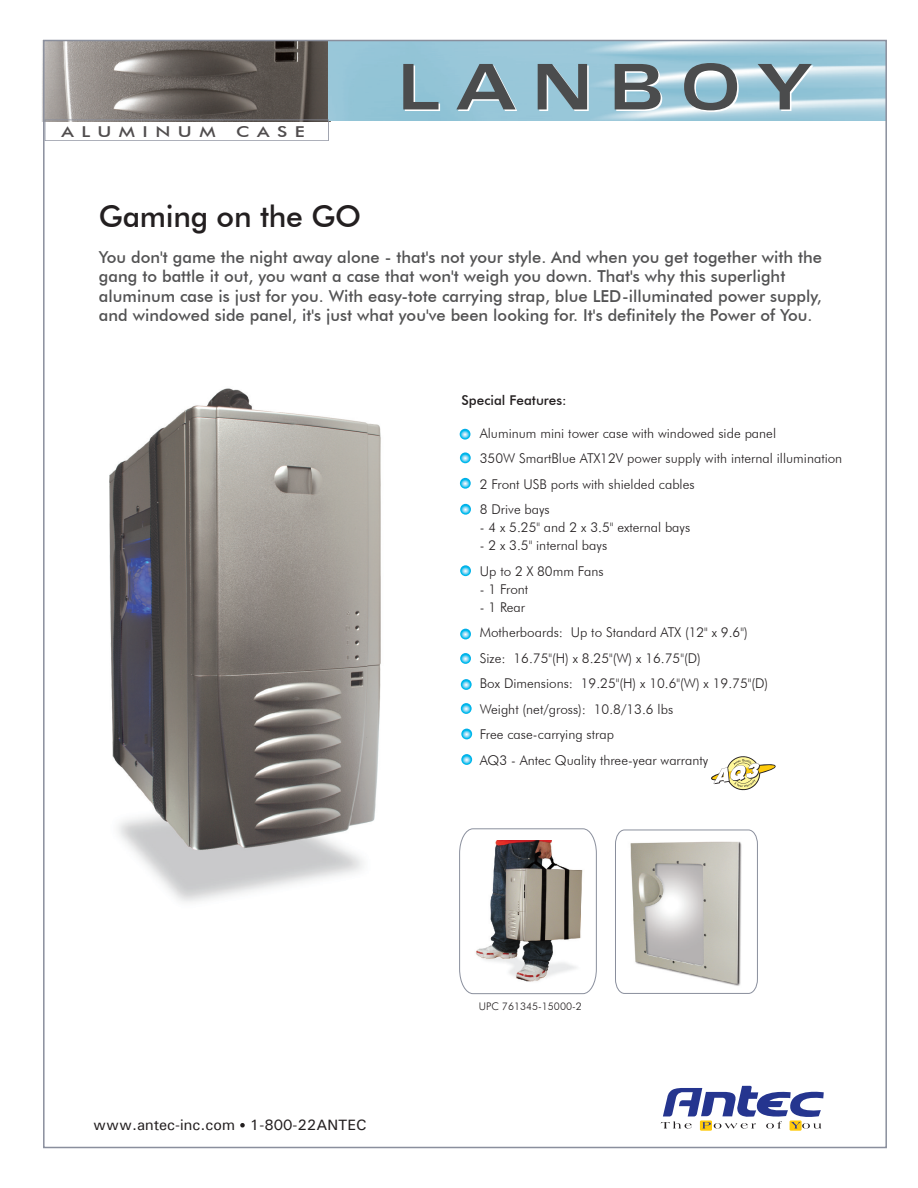
<style>
.page{position:relative;width:918px;height:1188px;background:#fff}
.page>*{position:absolute;margin:0;border:0;box-sizing:border-box;transform-origin:0 0}
.t1{font:700 63px "Univers Extended";letter-spacing:.25em;color:#4b4c4d}
.t2{font:500 30px "Futura BT";letter-spacing:-.01em;color:#231f20}
.t3{font:500 16.5px/19.5px "Futura BT";color:rgb(63 63 64/.9)}
.t4{font:500 15px "Univers";color:#231f20}
.t5{font:500 15px "Futura BT";letter-spacing:.4em;color:#231f20;scale:1.25 1}
.t6{font:300 13.5px/25.5px "Futura BT";color:#231f20}
.t7{font:500 13.5px "Futura BT";color:#231f20}
.t8{font:300 10.5px "Futura BT";color:#231f20}
</style>
<div class="page">
<img style="left:42px;top:40px;width:289px;height:81px">
<img style="left:109px;top:388px;width:364px;height:514px">
<svg style="left:615px;top:830px;width:143px;height:164px"></svg>
<svg style="left:459px;top:828px;width:138px;height:166px"></svg>
<div style="left:700px;top:1120px;width:12px;height:11px;background:#feca0a"></div>
<div style="left:790px;top:1120px;width:12px;height:11px;background:#feca0a"></div>
<svg style="left:661px;top:1086px;width:163px;height:43px"></svg>
<div style="left:45px;top:119px;width:284px;height:22px;border:1px solid #8a8f9d"></div>
<svg style="left:240px;top:1123px;width:5px;height:5px"></svg>
<svg style="left:711px;top:756px;width:65px;height:35px"></svg>
<svg style="left:460px;top:429px;width:10px;height:11px"></svg>
<svg style="left:460px;top:452px;width:11px;height:11px"></svg>
<svg style="left:460px;top:478px;width:11px;height:11px"></svg>
<svg style="left:460px;top:504px;width:11px;height:11px"></svg>
<svg style="left:460px;top:565px;width:11px;height:11px"></svg>
<svg style="left:460px;top:629px;width:11px;height:10px"></svg>
<svg style="left:460px;top:653px;width:11px;height:11px"></svg>
<svg style="left:461px;top:679px;width:11px;height:11px"></svg>
<svg style="left:461px;top:703px;width:11px;height:11px"></svg>
<svg style="left:461px;top:729px;width:11px;height:10px"></svg>
<svg style="left:461px;top:754px;width:11px;height:11px"></svg>
<p class="t5" style="left:62px;top:122px;width:125px">ALUMINUM</p>
<p class="t5" style="left:236px;top:122px;width:56px">CASE</p>
<h1 class="t1" style="left:398px;top:45px;width:416px">LANBOY</h1>
<h2 class="t2" style="left:99px;top:198px;width:264px">Gaming on the GO</h2>
<p class="t3" style="left:99px;top:247px;width:725px">You don't game the night away alone - that's not your style. And when you get together with the gang to battle it out, you want a case that won't weigh you down. That's why this superlight aluminum case is just for you. With easy-tote carrying strap, blue LED-illuminated power supply, and windowed side panel, it's just what you've been looking for. It's definitely the Power of You.</p>
<p class="t7" style="left:462px;top:392px;width:107px">Special Features:</p>
<p class="t6" style="left:480px;top:420px;width:364px">Aluminum mini tower case with windowed side panel<br>350W SmartBlue ATX12V power supply with internal illumination 2 Front USB ports with shielded cables<br>8 Drive bays</p>
<p class="t6" style="left:480px;top:515px;width:212px">- 4 x 5.25" and 2 x 3.5" external bays</p>
<p class="t6" style="left:480px;top:533px;width:129px">- 2 x 3.5" internal bays<br>Up to 2 X 80mm Fans</p>
<p class="t6" style="left:480px;top:576px;width:50px">- 1 Front</p>
<p class="t6" style="left:480px;top:594px;width:290px">- 1 Rear<br>Motherboards: Up to Standard ATX (12" x 9.6")<br>Size: 16.75"(H) x 8.25"(W) x 16.75"(D)<br>Box Dimensions: 19.25"(H) x 10.6"(W) x 19.75"(D)<br>Weight (net/gross): 10.8/13.6 lbs<br>Free case-carrying strap<br>AQ3 - Antec Quality three-year warranty</p>
<p class="t4" style="left:93px;top:1115px;width:275px">www.antec-inc.com 1-800-22ANTEC</p>
<p class="t8" style="left:479px;top:1000px;width:104px">UPC 761345-15000-2</p>
</div>
